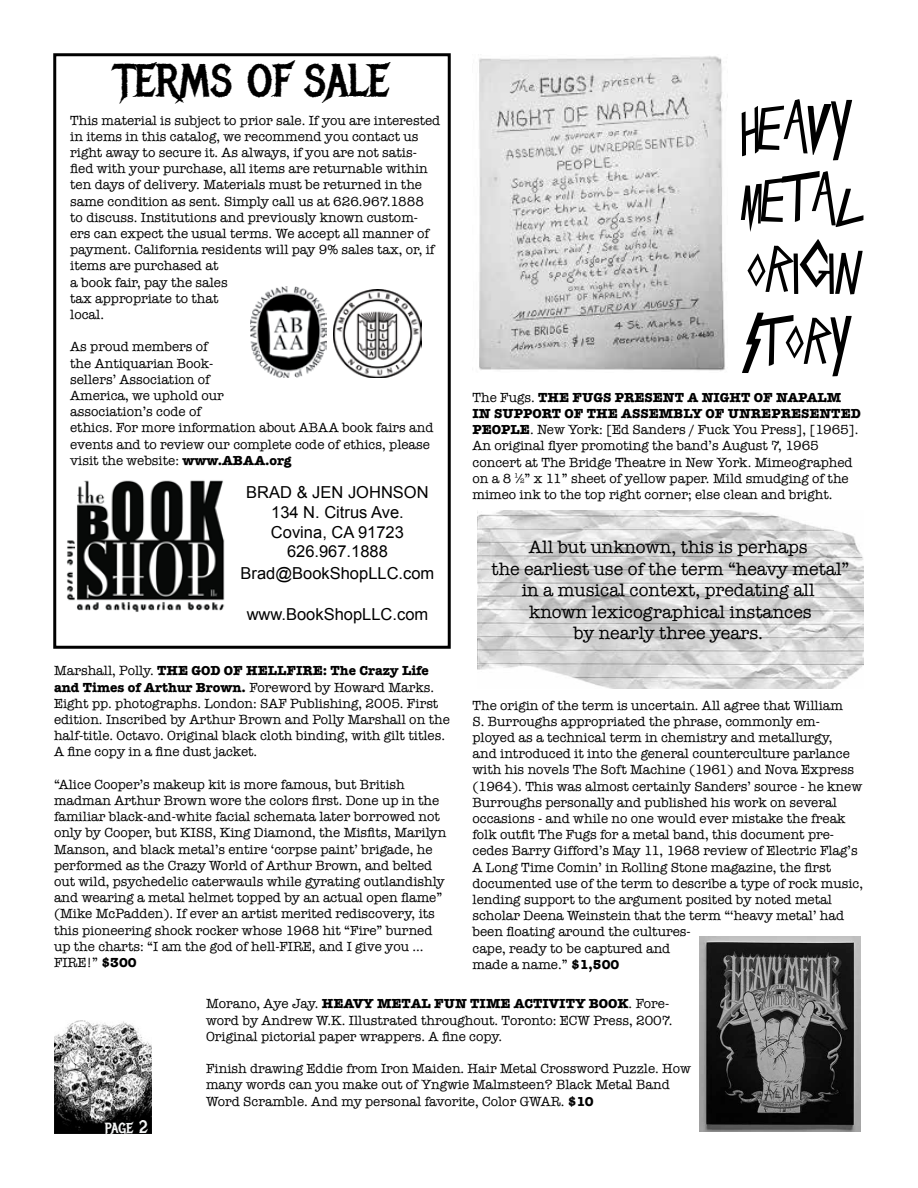
<style>
.page{position:relative;width:918px;height:1188px;background:#fff}
.page>*{position:absolute;margin:0;border:0;box-sizing:border-box;transform-origin:0 0}
.t1{font:60px/72px "Slaytanic";color:#000}
.t2{font:45px "Metal Mania";color:#000}
.t3{font:18px/21.6px "American Typewriter";color:#000;text-align:center}
.t4{font:18px "Metal Mania";color:#f5f6f6}
.t5{font:16.5px/19.8px "Arial";color:#000;text-align:center}
.t6{font:13.5px/16.2px "American Typewriter";color:#000}
.s1{font-weight:700}
</style>
<div class="page">
<img style="left:477px;top:511px;width:387px;height:177px">
<img style="left:54px;top:1020px;width:97px;height:114px">
<img style="left:66px;top:480px;width:159px;height:132px">
<img style="left:250px;top:287px;width:76px;height:91px">
<img style="left:333px;top:290px;width:89px;height:88px">
<div style="left:53px;top:53px;width:398px;height:596px;border:3px solid #000"></div>
<img style="left:479px;top:56px;width:249px;height:315px">
<img style="left:700px;top:936px;width:161px;height:195px">
<h2 class="t2" style="left:115px;top:54px;width:275px">TERMS OF SALE</h2>
<p class="t6" style="left:70px;top:111px;width:372px">This material is subject to prior sale. If you are interested in items in this catalog, we recommend you contact us right away to secure it. As always, if you are not satis&shy;fied with your purchase, all items are returnable within ten days of delivery. Materials must be returned in the same condition as sent. Simply call us at 626.967.1888<br>to discuss. Institutions and previously known custom&shy;ers can expect the usual terms. We accept all manner of payment. California residents will pay 9% sales tax, or, if items are purchased at<br>a book fair, pay the sales<br>tax appropriate to that<br>local.</p>
<p class="t6" style="left:70px;top:338px;width:365px">As proud members of<br>the Antiquarian Book-<br>sellers’ Association of<br>America, we uphold our<br>association’s code of<br>ethics. For more information about ABAA book fairs and events and to review our complete code of ethics, please visit the website: <span class="s1">www.ABAA.org</span></p>
<p class="t5" style="left:246px;top:482px;width:184px">BRAD &amp; JEN JOHNSON<br>134 N. Citrus Ave.<br>Covina, CA 91723<br>626.967.1888</p>
<p class="t5" style="left:241px;top:563px;width:195px">Brad@BookShopLLC.com</p>
<p class="t5" style="left:247px;top:605px;width:183px">www.BookShopLLC.com</p>
<h1 class="t1" style="left:741px;top:92px;width:122px">HEAVY<br>METAL<br>ORIGIN<br>STORY</h1>
<p class="t6" style="left:473px;top:389px;width:390px">The Fugs. <span class="s1">THE FUGS PRESENT A NIGHT OF NAPALM IN SUPPORT OF THE ASSEMBLY OF UNREPRESENTED PEOPLE</span>. New York: [Ed Sanders / Fuck You Press], [1965].<br>An original flyer promoting the band’s August 7, 1965 concert at The Bridge Theatre in New York. Mimeographed on a 8 ½” x 11” sheet of yellow paper. Mild smudging of the mimeo ink to the top right corner; else clean and bright.</p>
<h3 class="t3" style="left:491px;top:536px;width:360px">All but unknown, this is perhaps<br>the earliest use of the term “heavy metal” in a musical context, predating all<br>known lexicographical instances<br>by nearly three years.</h3>
<p class="t6" style="left:54px;top:662px;width:397px">Marshall, Polly. <span class="s1">THE GOD OF HELLFIRE: The Crazy Life and Times of Arthur Brown.</span> Foreword by Howard Marks.<br>Eight pp. photographs. London: SAF Publishing, 2005. First edition. Inscribed by Arthur Brown and Polly Marshall on the half-title. Octavo. Original black cloth binding, with gilt titles.<br>A fine copy in a fine dust jacket.</p>
<p class="t6" style="left:54px;top:776px;width:394px">“Alice Cooper’s makeup kit is more famous, but British madman Arthur Brown wore the colors first. Done up in the familiar black-and-white facial schemata later borrowed not only by Cooper, but KISS, King Diamond, the Misfits, Marilyn Manson, and black metal’s entire ‘corpse paint’ brigade, he performed as the Crazy World of Arthur Brown, and belted out wild, psychedelic caterwauls while gyrating outlandishly and wearing a metal helmet topped by an actual open flame” (Mike McPadden). If ever an artist merited rediscovery, its this pioneering shock rocker whose 1968 hit “Fire” burned up the charts: “I am the god of hell-FIRE, and I give you … FIRE!” <span class="s1">$300</span></p>
<p class="t6" style="left:206px;top:995px;width:468px">Morano, Aye Jay. <span class="s1">HEAVY METAL FUN TIME ACTIVITY BOOK</span>. Fore&shy;word by Andrew W.K. Illustrated throughout. Toronto: ECW Press, 2007.<br>Original pictorial paper wrappers. A fine copy.</p>
<p class="t6" style="left:206px;top:1060px;width:486px">Finish drawing Eddie from Iron Maiden. Hair Metal Crossword Puzzle. How many words can you make out of Yngwie Malmsteen? Black Metal Band<br>Word Scramble. And my personal favorite, Color GWAR. <span class="s1">$10</span></p>
<p class="t6" style="left:473px;top:696px;width:392px">The origin of the term is uncertain. All agree that William<br>S. Burroughs appropriated the phrase, commonly em&shy;ployed as a technical term in chemistry and metallurgy,<br>and introduced it into the general counterculture parlance with his novels The Soft Machine (1961) and Nova Express (1964). This was almost certainly Sanders’ source - he knew Burroughs personally and published his work on several occasions - and while no one would ever mistake the freak folk outfit The Fugs for a metal band, this document pre&shy;cedes Barry Gifford’s May 11, 1968 review of Electric Flag’s A Long Time Comin’ in Rolling Stone magazine, the first documented use of the term to describe a type of rock music, lending support to the argument posited by noted metal scholar Deena Weinstein that the term “‘heavy metal’ had been floating around the cultures-<br>cape, ready to be captured and<br>made a name.” <span class="s1">$1,500</span></p>
<h3 class="t4" style="left:105px;top:1116px;width:45px">page 2</h3>
</div>
